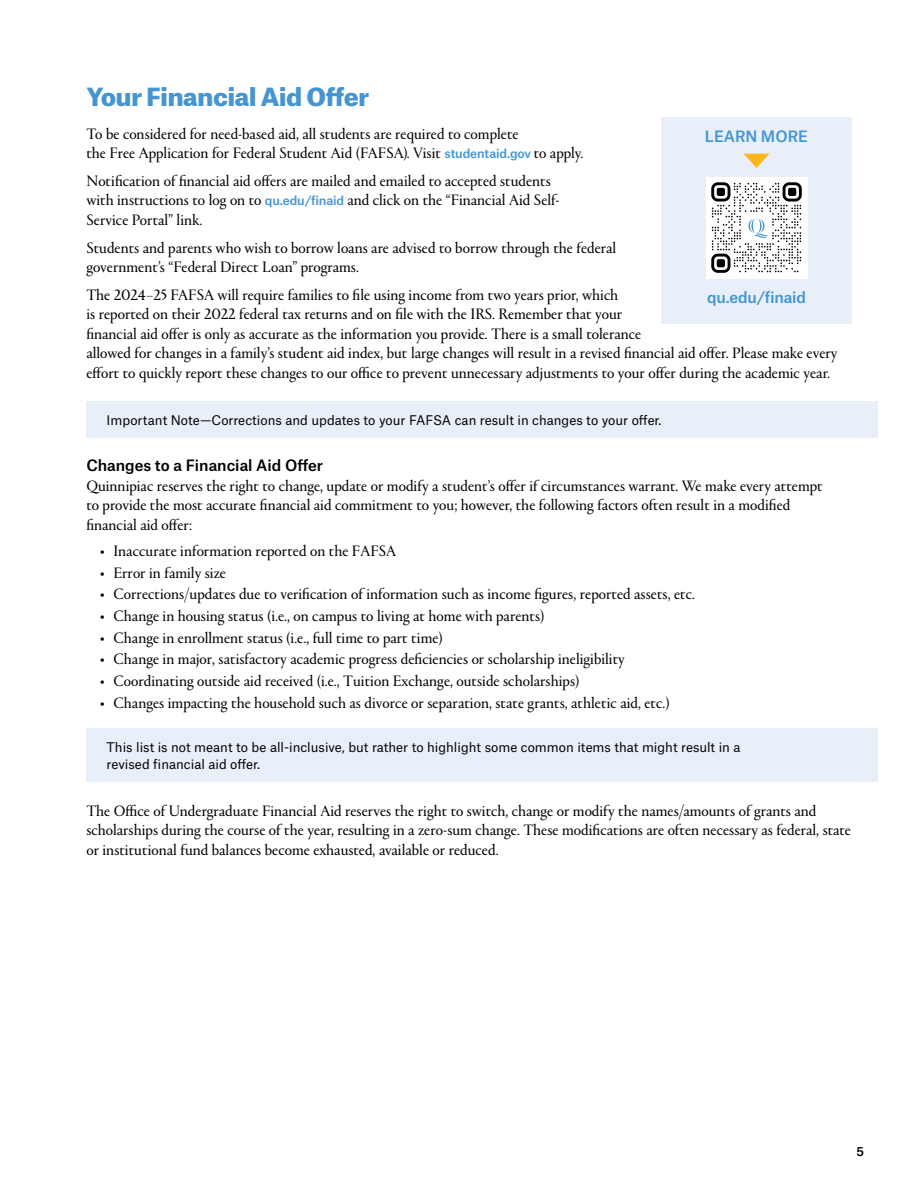
<style>
.page{position:relative;width:918px;height:1188px;background:#fff}
.page>*{position:absolute;margin:0;border:0;box-sizing:border-box;transform-origin:0 0}
.H2_-_Subhead{font:900 24px "Atlas Grotesk";letter-spacing:-.01em;color:#4495d1}
.P_-_text_-_Portrait{font:15.75px/19.5px "Portrait Q";color:#000}
.P_-_text_portrait_less_space_after{font:15.75px/19.5px "Portrait Q";color:#000}
.large_web_link{font:500 15.15px "Atlas Grotesk";letter-spacing:-.01em;color:#4495d1}
.H3_-_Subhead{font:500 15px "Atlas Grotesk";color:#000}
.learn_more{font:500 15px "Atlas Grotesk";color:#4495d1}
.P_-_box_callouts{font:12.75px/17.2px "Atlas Grotesk";color:#000}
.t1{font:500 12px "Atlas Grotesk";color:#000}
.s1{font-family:"Atlas Grotesk";font-weight:500;font-size:12.15px;color:#4495d1}
</style>
<div class="page">
<div style="left:86px;top:401px;width:792px;height:36px;background:#e9eff8"></div>
<div style="left:86px;top:728px;width:792px;height:54px;background:#e9eff8"></div>
<div style="left:662px;top:118px;width:190px;height:206px;background:#e9eff8"></div>
<div style="left:706px;top:177px;width:101px;height:101px;background:#fff"></div>
<svg style="left:711px;top:182px;width:91px;height:91px"></svg>
<svg style="left:744px;top:154px;width:25px;height:14px"></svg>
<h2 class="H2_-_Subhead" style="left:86px;top:77px;width:284px">Your Financial Aid Offer</h2>
<p class="P_-_text_-_Portrait" style="left:86px;top:124px;width:499px">To be considered for need-based aid, all students are required to complete<br>the Free Application for Federal Student Aid (FAFSA). Visit <span class="s1">studentaid.gov</span> to apply.</p>
<p class="P_-_text_-_Portrait" style="left:86px;top:171px;width:475px">Notification of financial aid offers are mailed and emailed to accepted students with instructions to log on to <span class="s1">qu.edu/finaid</span> and click on the “Financial Aid Self-<br>Service Portal” link.</p>
<p class="P_-_text_-_Portrait" style="left:86px;top:237px;width:531px">Students and parents who wish to borrow loans are advised to borrow through the federal government’s “Federal Direct Loan” programs.</p>
<p class="P_-_text_-_Portrait" style="left:86px;top:284px;width:753px">The 2024–25 FAFSA will require families to file using income from two years prior, which<br>is reported on their 2022 federal tax returns and on file with the IRS. Remember that your<br>financial aid offer is only as accurate as the information you provide. There is a small tolerance<br>allowed for changes in a family’s student aid index, but large changes will result in a revised financial aid offer. Please make every effort to quickly report these changes to our office to prevent unnecessary adjustments to your offer during the academic year.</p>
<p class="P_-_box_callouts" style="left:107px;top:410px;width:556px">Important Note—Corrections and updates to your FAFSA can result in changes to your offer.</p>
<h3 class="H3_-_Subhead" style="left:86px;top:453px;width:238px">Changes to a Financial Aid Offer</h3>
<p class="P_-_text_portrait_less_space_after" style="left:86px;top:475px;width:738px">Quinnipiac reserves the right to change, update or modify a student’s offer if circumstances warrant. We make every attempt to provide the most accurate financial aid commitment to you; however, the following factors often result in a modified financial aid offer:</p>
<p class="P_-_text_-_Portrait" style="left:100px;top:541px;width:298px">• Inaccurate information reported on the FAFSA</p>
<p class="P_-_text_-_Portrait" style="left:100px;top:562px;width:128px">• Error in family size</p>
<p class="P_-_text_-_Portrait" style="left:100px;top:584px;width:597px">• Corrections/updates due to verification of information such as income figures, reported assets, etc.</p>
<p class="P_-_text_-_Portrait" style="left:100px;top:606px;width:446px">• Change in housing status (i.e., on campus to living at home with parents)</p>
<p class="P_-_text_-_Portrait" style="left:100px;top:627px;width:345px">• Change in enrollment status (i.e., full time to part time)</p>
<p class="P_-_text_-_Portrait" style="left:100px;top:649px;width:527px">• Change in major, satisfactory academic progress deficiencies or scholarship ineligibility</p>
<p class="P_-_text_-_Portrait" style="left:100px;top:671px;width:481px">• Coordinating outside aid received (i.e., Tuition Exchange, outside scholarships)</p>
<p class="P_-_text_-_Portrait" style="left:100px;top:692px;width:571px">• Changes impacting the household such as divorce or separation, state grants, athletic aid, etc.)</p>
<p class="P_-_box_callouts" style="left:107px;top:737px;width:635px">This list is not meant to be all-inclusive, but rather to highlight some common items that might result in a revised financial aid offer.</p>
<p class="P_-_text_-_Portrait" style="left:86px;top:800px;width:766px">The Office of Undergraduate Financial Aid reserves the right to switch, change or modify the names/amounts of grants and scholarships during the course of the year, resulting in a zero-sum change. These modifications are often necessary as federal, state or institutional fund balances become exhausted, available or reduced.</p>
<p class="learn_more" style="left:705px;top:124px;width:105px">LEARN MORE</p>
<p class="large_web_link" style="left:707px;top:285px;width:100px">qu.edu/finaid</p>
<p class="t1" style="left:856px;top:1141px;width:9px">5</p>
</div>
